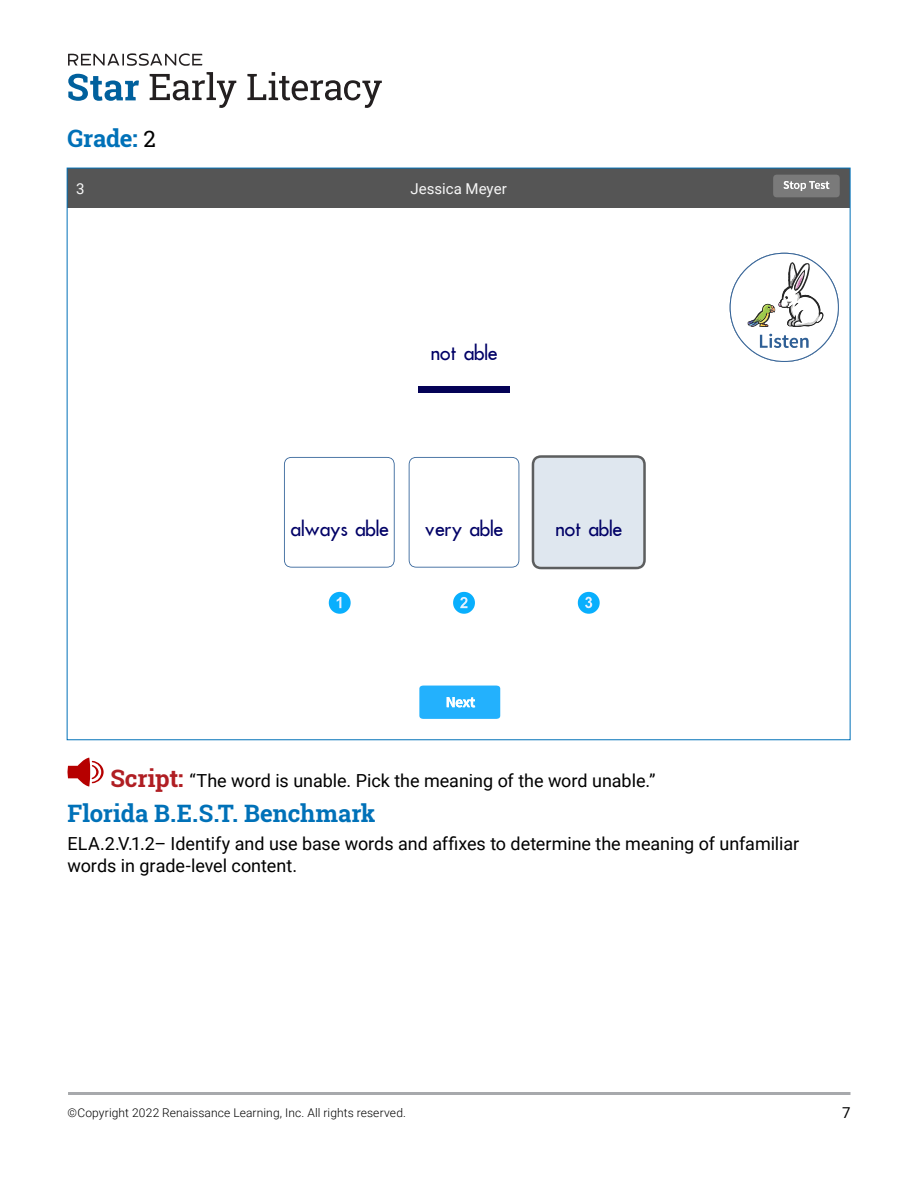
<style>
.page{position:relative;width:918px;height:1188px;background:#fff}
.page>*{position:absolute;margin:0;border:0;box-sizing:border-box;transform-origin:0 0}
.t1{font:700 24px "Roboto Slab";letter-spacing:-.005em;color:#0071b8}
.t2{font:18px/21.6px "Roboto";letter-spacing:-.005em;color:#000}
.t3{font:17.85px "Schol Hudson";color:#006}
.t4{font:15px "Roboto";color:#f7f7f7}
.t5{font:15px "Roboto";color:#000}
.t6{font:300 12px "Roboto";letter-spacing:.01em;color:#000}
.s1{font-weight:400;font-size:22.5px;color:#000}
.s2{font-family:"Roboto Slab";font-weight:700;font-size:24px;color:#b01e23}
</style>
<div class="page">
<svg style="left:68px;top:74px;width:71px;height:27px"></svg>
<svg style="left:150px;top:72px;width:86px;height:36px"></svg>
<svg style="left:247px;top:72px;width:135px;height:36px"></svg>
<svg style="left:68px;top:53px;width:134px;height:13px"></svg>
<hr style="left:68px;top:1092px;width:783px;height:3px;background:#a7a9ac">
<svg style="left:68px;top:758px;width:36px;height:29px"></svg>
<svg style="left:419px;top:686px;width:81px;height:33px;background:#34b7fd"></svg>
<svg style="left:329px;top:592px;width:22px;height:22px"></svg>
<svg style="left:578px;top:592px;width:22px;height:22px"></svg>
<svg style="left:453px;top:592px;width:22px;height:22px"></svg>
<svg style="left:729px;top:252px;width:110px;height:110px"></svg>
<div style="left:418px;top:386px;width:91px;height:7px;background:#040256"></div>
<div style="left:67px;top:168px;width:783px;height:40px;background:#555"></div>
<div style="left:773px;top:175px;width:67px;height:22px;background:#7a7a7a;border-radius:4px"></div>
<svg style="left:784px;top:181px;width:45px;height:10px"></svg>
<svg style="left:532px;top:455px;width:114px;height:114px;background:#d4dbe3"></svg>
<svg style="left:409px;top:457px;width:110px;height:111px"></svg>
<svg style="left:284px;top:457px;width:111px;height:111px"></svg>
<div style="left:418px;top:467px;width:92px;height:91px;background:#fff"></div>
<h1 class="t1" style="left:68px;top:121px;width:90px">Grade: <span class="s1">2</span></h1>
<p class="t4" style="left:76px;top:178px;width:10px">3</p>
<p class="t4" style="left:411px;top:178px;width:98px">Jessica Meyer</p>
<p class="t3" style="left:431px;top:341px;width:68px">not able</p>
<p class="t3" style="left:291px;top:517px;width:100px">always able</p>
<p class="t3" style="left:425px;top:517px;width:80px">very able</p>
<p class="t3" style="left:556px;top:517px;width:68px">not able</p>
<p class="t2" style="left:110px;top:769px;width:547px"><span class="s2">Script:</span> “The word is unable. Pick the meaning of the word unable.”</p>
<h1 class="t1" style="left:68px;top:797px;width:310px">Florida B.E.S.T. Benchmark</h1>
<p class="t2" style="left:68px;top:833px;width:733px">ELA.2.V.1.2– Identify and use base words and affixes to determine the meaning of unfamiliar words in grade-level content.</p>
<p class="t6" style="left:68px;top:1104px;width:340px">©Copyright 2022 Renaissance Learning, Inc. All rights reserved.</p>
<p class="t5" style="left:842px;top:1102px;width:10px">7</p>
</div>
